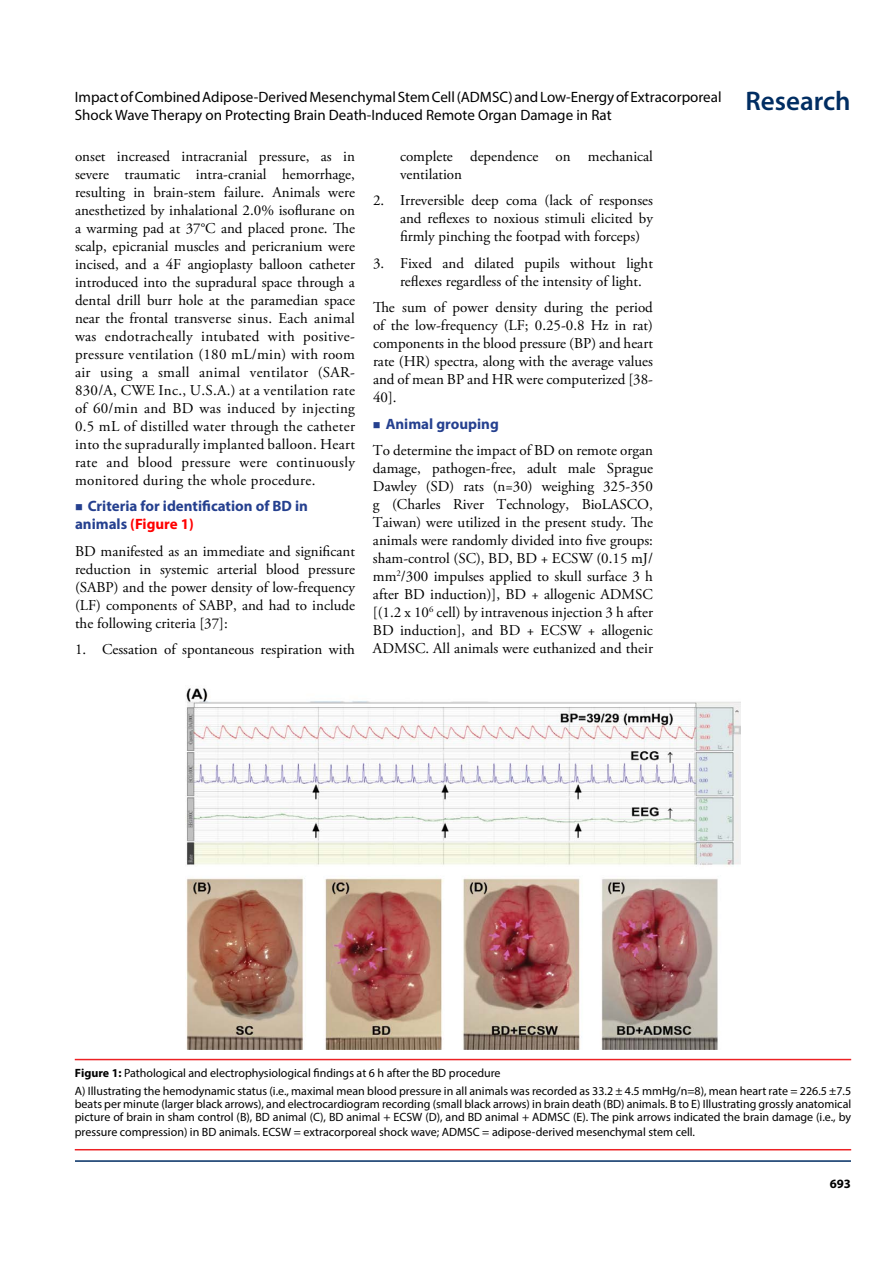
<style>
.page{position:relative;width:893px;height:1263px;background:#fff}
.page>*{position:absolute;margin:0;border:0;box-sizing:border-box;transform-origin:0 0}
.t1{font:600 27px "Myriad Pro";color:#002d62}
.t2{font:15px/18px "Adobe Garamond Pro";color:#000;text-align:justify}
.t3{font:15px/18px "Myriad Pro";color:#000}
.t4{font:700 15px/18px "Myriad Pro";color:#25408f}
.t5{font:700 12.75px "Myriad Pro";color:#000}
.t6{font:12px/17.4px "Myriad Pro";color:#000}
.s1{color:#f00}
.s2{font-weight:700}
</style>
<div class="page">
<hr style="left:75px;top:1160px;width:776px;height:2px;background:#002d62">
<img style="left:185px;top:688px;width:556px;height:362px">
<hr style="left:75px;top:1059px;width:776px;height:1px;background:#ed2124">
<hr style="left:75px;top:1149px;width:776px;height:1px;background:#ed2124">
<p class="t3" style="left:75px;top:88px;width:648px">Impact of Combined Adipose-Derived Mesenchymal Stem Cell (ADMSC) and Low-Energy of Extracorporeal<br>Shock Wave Therapy on Protecting Brain Death-Induced Remote Organ Damage in Rat</p>
<p class="t2" style="left:75px;top:148px;width:281px">onset increased intracranial pressure, as in severe traumatic intra-cranial hemorrhage, resulting in brain-stem failure. Animals were anesthetized by inhalational 2.0% isoflurane on a warming pad at 37°C and placed prone. The scalp, epicranial muscles and pericranium were incised, and a 4F angioplasty balloon catheter introduced into the supradural space through a dental drill burr hole at the paramedian space near the frontal transverse sinus. Each animal was endotracheally intubated with positive&shy;pressure ventilation (180 mL/min) with room air using a small animal ventilator (SAR-830/A, CWE Inc., U.S.A.) at a ventilation rate of 60/min and BD was induced by injecting 0.5 mL of distilled water through the catheter into the supradurally implanted balloon. Heart rate and blood pressure were continuously monitored during the whole procedure.</p>
<p class="t4" style="left:75px;top:497px;width:234px;text-indent:13px">Criteria for identification of BD in animals <span class="s1">(Figure 1)</span></p>
<p class="t2" style="left:75px;top:543px;width:281px">BD manifested as an immediate and significant reduction in systemic arterial blood pressure (SABP) and the power density of low-frequency (LF) components of SABP, and had to include the following criteria [37]:</p>
<p class="t2" style="left:75px;top:641px;width:281px">1. Cessation of spontaneous respiration with</p>
<p class="t2" style="left:400px;top:148px;width:254px">complete dependence on mechanical ventilation</p>
<p class="t2" style="left:400px;top:192px;width:254px;text-indent:-27px">2. Irreversible deep coma (lack of responses and reflexes to noxious stimuli elicited by firmly pinching the footpad with forceps)</p>
<p class="t2" style="left:400px;top:255px;width:254px;text-indent:-27px">3. Fixed and dilated pupils without light reflexes regardless of the intensity of light.</p>
<p class="t2" style="left:373px;top:299px;width:282px">The sum of power density during the period of the low-frequency (LF; 0.25-0.8 Hz in rat) components in the blood pressure (BP) and heart rate (HR) spectra, along with the average values and of mean BP and HR were computerized [38- 40].</p>
<p class="t4" style="left:386px;top:414px;width:115px">Animal grouping</p>
<p class="t2" style="left:373px;top:442px;width:281px">To determine the impact of BD on remote organ damage, pathogen-free, adult male Sprague Dawley (SD) rats (n=30) weighing 325-350 g (Charles River Technology, BioLASCO, Taiwan) were utilized in the present study. The animals were randomly divided into five groups: sham-control (SC), BD, BD + ECSW (0.15 mJ/ mm<sup>2</sup>/300 impulses applied to skull surface 3 h after BD induction)], BD + allogenic ADMSC [(1.2 x 10<sup>6</sup> cell) by intravenous injection 3 h after BD induction], and BD + ECSW + allogenic ADMSC. All animals were euthanized and their</p>
<h1 class="t1" style="left:745px;top:84px;width:107px">Research</h1>
<p class="t6" style="left:75px;top:1064px;width:778px"><span class="s2">Figure 1:</span> Pathological and electrophysiological findings at 6 h after the BD procedure<br>A) Illustrating the hemodynamic status (i.e., maximal mean blood pressure in all animals was recorded as 33.2 ± 4.5 mmHg/n=8), mean heart rate = 226.5 ±7.5</p>
<p class="t6" style="left:75px;top:1097px;width:778px;line-height:13.2px">beats per minute (larger black arrows), and electrocardiogram recording (small black arrows) in brain death (BD) animals. B to E) Illustrating grossly anatomical picture of brain in sham control (B), BD animal (C), BD animal + ECSW (D), and BD animal + ADMSC (E). The pink arrows indicated the brain damage (i.e., by</p>
<p class="t6" style="left:75px;top:1123px;width:622px">pressure compression) in BD animals. ECSW = extracorporeal shock wave; ADMSC = adipose-derived mesenchymal stem cell.</p>
<p class="t5" style="left:830px;top:1176px;width:23px">693</p>
</div>
